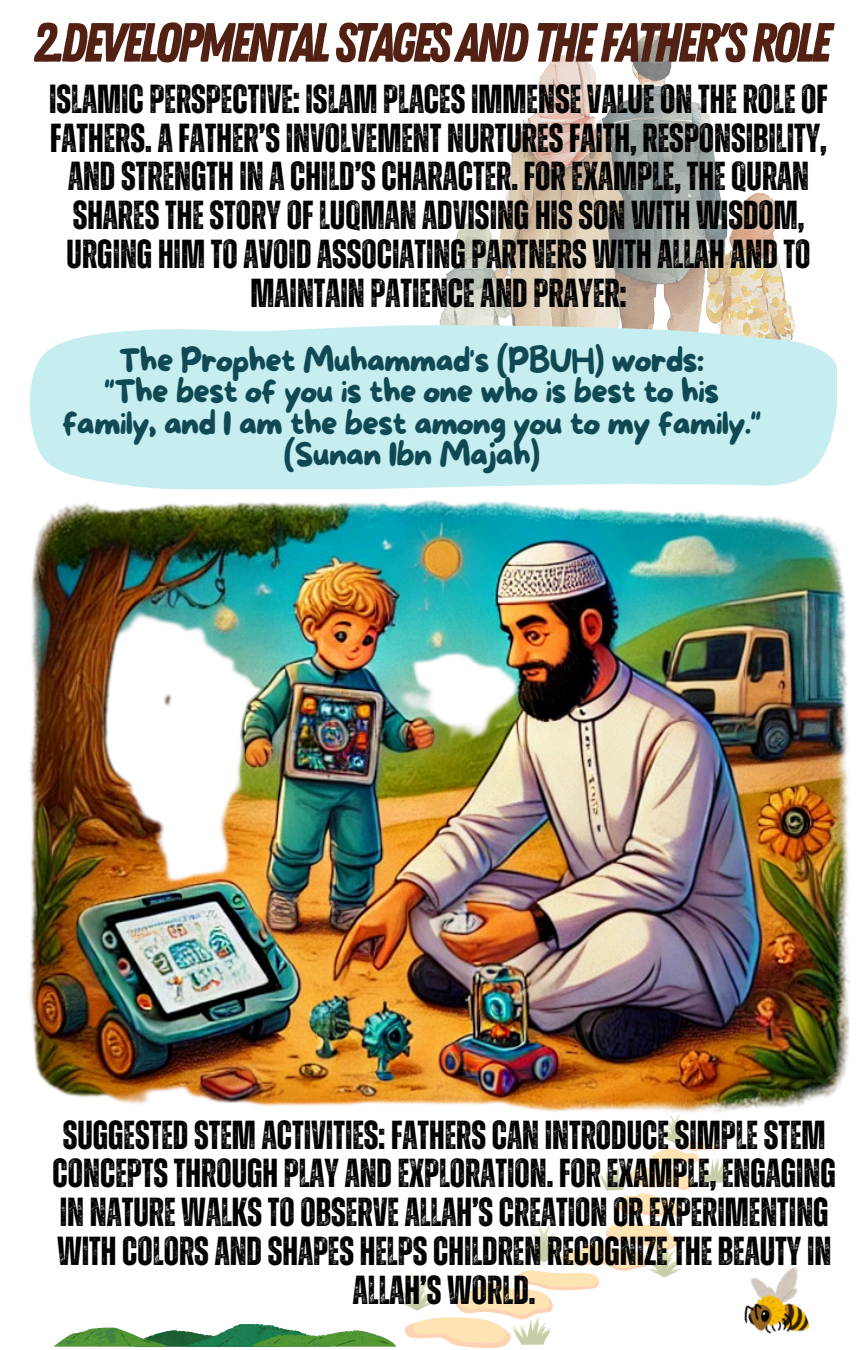
<style>
.page{position:relative;width:864px;height:1350px;background:#fff}
.page>*{position:absolute;margin:0;border:0;box-sizing:border-box;transform-origin:0 0}
.t1{font:55.12px "Zing Rust Base";letter-spacing:-.07em;color:#532113}
.t2{font:700 40.5px/38.7px "Zuume Rough";color:#000;text-align:center}
.t3{font:33.3px/31.5px "More Sugar";letter-spacing:-.045em;color:#104953;text-align:center}
</style>
<div class="page">
<img style="left:29px;top:500px;width:821px;height:613px">
<img style="left:439px;top:34px;width:356px;height:290px">
<svg style="left:29px;top:324px;width:808px;height:164px;fill:#c6eef0"></svg>
<img style="left:744px;top:1267px;width:66px;height:67px">
<svg style="left:53px;top:1223px;width:630px;height:126px"></svg>
<svg style="left:599px;top:1114px;width:129px;height:103px"></svg>
<p class="t1" style="left:33px;top:10px;width:800px">2.DEVELOPMENTALSTAGESANDTHEFATHER'SROLE</p>
<p class="t2" style="left:49px;top:81px;width:780px">ISLAMICPERSPECTIVE: ISLAMPLACESIMMENSEVALUEON THEROLEOF FATHERS.AFATHER’SINVOLVEMENT NURTURESFAITH,RESPONSIBILITY, ANDSTRENGTHIN ACHILD’SCHARACTER. FOREXAMPLE,THEQURAN SHARESTHESTORYOF LUQMAN ADVISINGHISSONWITHWISDOM, URGINGHIMTOAVOIDASSOCIATINGPARTNERSWITHALLAHANDTO MAINTAIN PATIENCEANDPRAYER:</p>
<h1 class="t3" style="left:119px;top:346px;width:587px">The Prophet Muhammad's (PBUH) words:</h1>
<h2 class="t3" style="left:62px;top:378px;width:702px">"The best of you is the one who is best to his family, and I am the best among you to my family." (Sunan Ibn Majah)</h2>
<p class="t2" style="left:53px;top:1117px;width:785px">SUGGESTEDSTEMACTIVITIES: FATHERSCAN INTRODUCESIMPLESTEM CONCEPTSTHROUGHPLAYANDEXPLORATION. FOREXAMPLE,ENGAGING IN NATUREWALKSTOOBSERVEALLAH’SCREATION OREXPERIMENTING WITHCOLORSANDSHAPESHELPSCHILDREN RECOGNIZETHEBEAUTYIN ALLAH’SWORLD.</p>
</div>
